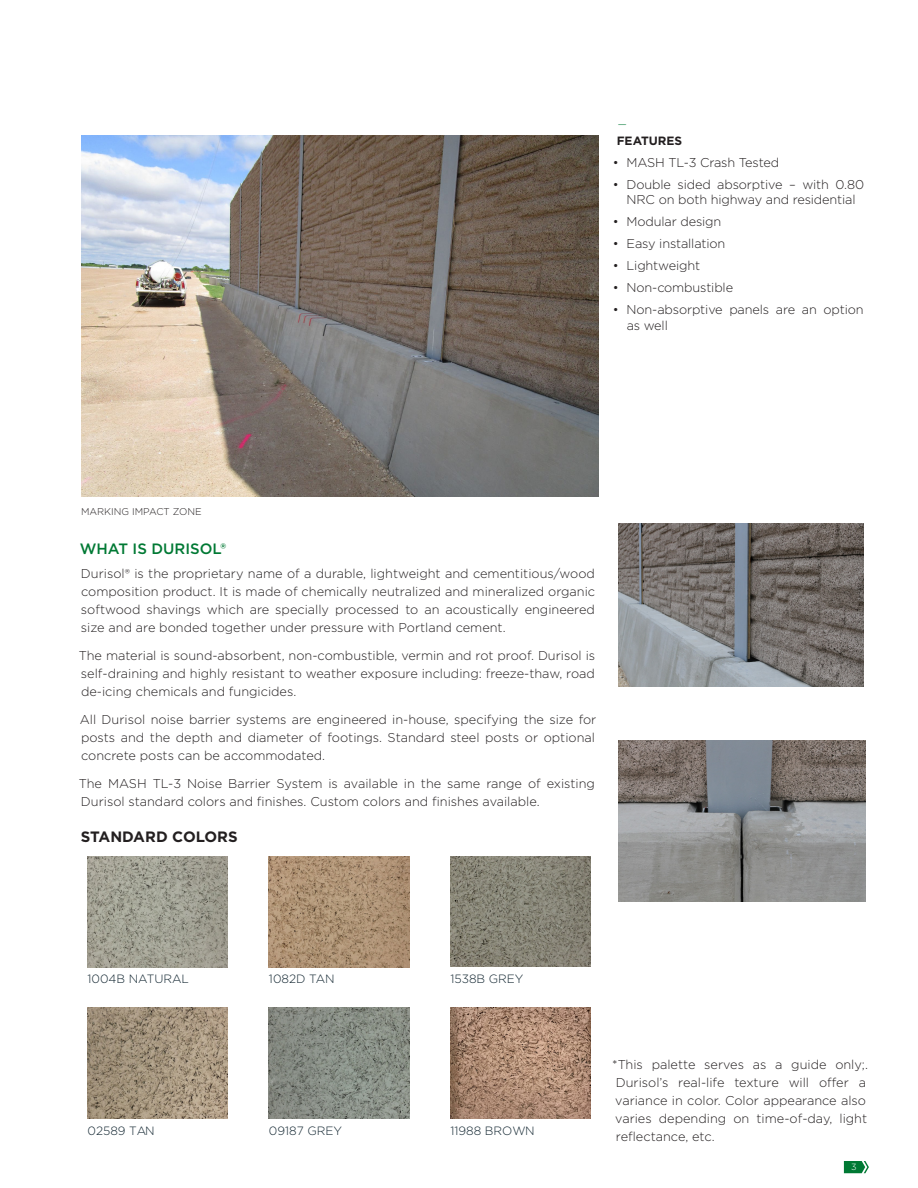
<style>
.page{position:relative;width:918px;height:1188px;background:#fff}
.page>*{position:absolute;margin:0;border:0;box-sizing:border-box;transform-origin:0 0}
.Head{font:500 15px "Gotham";color:#007934}
.Head-2{font:700 15px "Gotham";color:#231f20}
.Body{font:300 12.75px/18px "Gotham";color:#231f20}
.Features__tick{font:300 12.75px "Gotham";color:#007934}
.t1{font:300 12px "Gotham";color:#112530}
.Header_descriptor{font:700 12px "Gotham";color:#231f20}
.Header_descriptor-2{font:300 9.75px "Gotham";color:#231f20}
.t2{font:300 9px "Gotham";color:#fff}
</style>
<div class="page">
<svg style="left:844px;top:1161px;width:25px;height:12px"></svg>
<img style="left:81px;top:135px;width:517px;height:361px">
<img style="left:88px;top:857px;width:140px;height:111px">
<img style="left:269px;top:857px;width:140px;height:111px">
<img style="left:450px;top:857px;width:141px;height:109px">
<img style="left:88px;top:1008px;width:140px;height:111px">
<img style="left:269px;top:1008px;width:140px;height:111px">
<img style="left:450px;top:1008px;width:141px;height:111px">
<img style="left:618px;top:741px;width:247px;height:160px">
<img style="left:618px;top:523px;width:246px;height:163px">
<p class="Features__tick" style="left:618px;top:111px;width:9px">_</p>
<p class="Header_descriptor" style="left:617px;top:132px;width:67px">FEATURES</p>
<p class="Body" style="left:613px;top:153px;width:168px">• MASH TL-3 Crash Tested</p>
<p class="Body" style="left:613px;top:176px;width:253px;line-height:15.3px;text-align:center">• Double sided absorptive – with 0.80<br>NRC on both highway and residential</p>
<p class="Body" style="left:613px;top:212px;width:110px">• Modular design</p>
<p class="Body" style="left:613px;top:234px;width:114px">• Easy installation</p>
<p class="Body" style="left:613px;top:256px;width:89px">• Lightweight</p>
<p class="Body" style="left:613px;top:278px;width:122px">• Non-combustible</p>
<p class="Body" style="left:627px;top:302px;width:239px;line-height:15.3px;text-indent:-14px">• Non-absorptive panels are an option as well</p>
<p class="Header_descriptor-2" style="left:81px;top:505px;width:122px">MARKING IMPACT ZONE</p>
<p class="Head" style="left:80px;top:538px;width:148px">WHAT IS DURISOL®</p>
<p class="Body" style="left:81px;top:564px;width:516px;text-align:justify">Durisol® is the proprietary name of a durable, lightweight and cementitious/wood composition product. It is made of chemically neutralized and mineralized organic softwood shavings which are specially processed to an acoustically engineered size and are bonded together under pressure with Portland cement.</p>
<p class="Body" style="left:79px;top:646px;width:518px;text-align:justify">The material is sound-absorbent, non-combustible, vermin and rot proof. Durisol is self-draining and highly resistant to weather exposure including: freeze-thaw, road de-icing chemicals and fungicides.</p>
<p class="Body" style="left:80px;top:710px;width:518px;text-align:justify">All Durisol noise barrier systems are engineered in-house, specifying the size for posts and the depth and diameter of footings. Standard steel posts or optional concrete posts can be accommodated.</p>
<p class="Body" style="left:79px;top:774px;width:518px">The MASH TL-3 Noise Barrier System is available in the same range of existing<br>Durisol standard colors and finishes. Custom colors and finishes available.</p>
<p class="Head-2" style="left:81px;top:826px;width:158px">STANDARD COLORS</p>
<p class="t1" style="left:88px;top:972px;width:103px">1004B NATURAL</p>
<p class="t1" style="left:269px;top:972px;width:67px">1082D TAN</p>
<p class="t1" style="left:450px;top:972px;width:75px">1538B GREY</p>
<p class="t1" style="left:88px;top:1123px;width:69px">02589 TAN</p>
<p class="t1" style="left:269px;top:1123px;width:75px">09187 GREY</p>
<p class="t1" style="left:450px;top:1123px;width:86px">11988 BROWN</p>
<p class="Body" style="left:612px;top:1055px;width:257px">*This palette serves as a guide only;.<br>Durisol’s real-life texture will offer a variance in color. Color appearance also varies depending on time-of-day, light reflectance, etc.</p>
<p class="t2" style="left:851px;top:1161px;width:7px">3</p>
</div>
